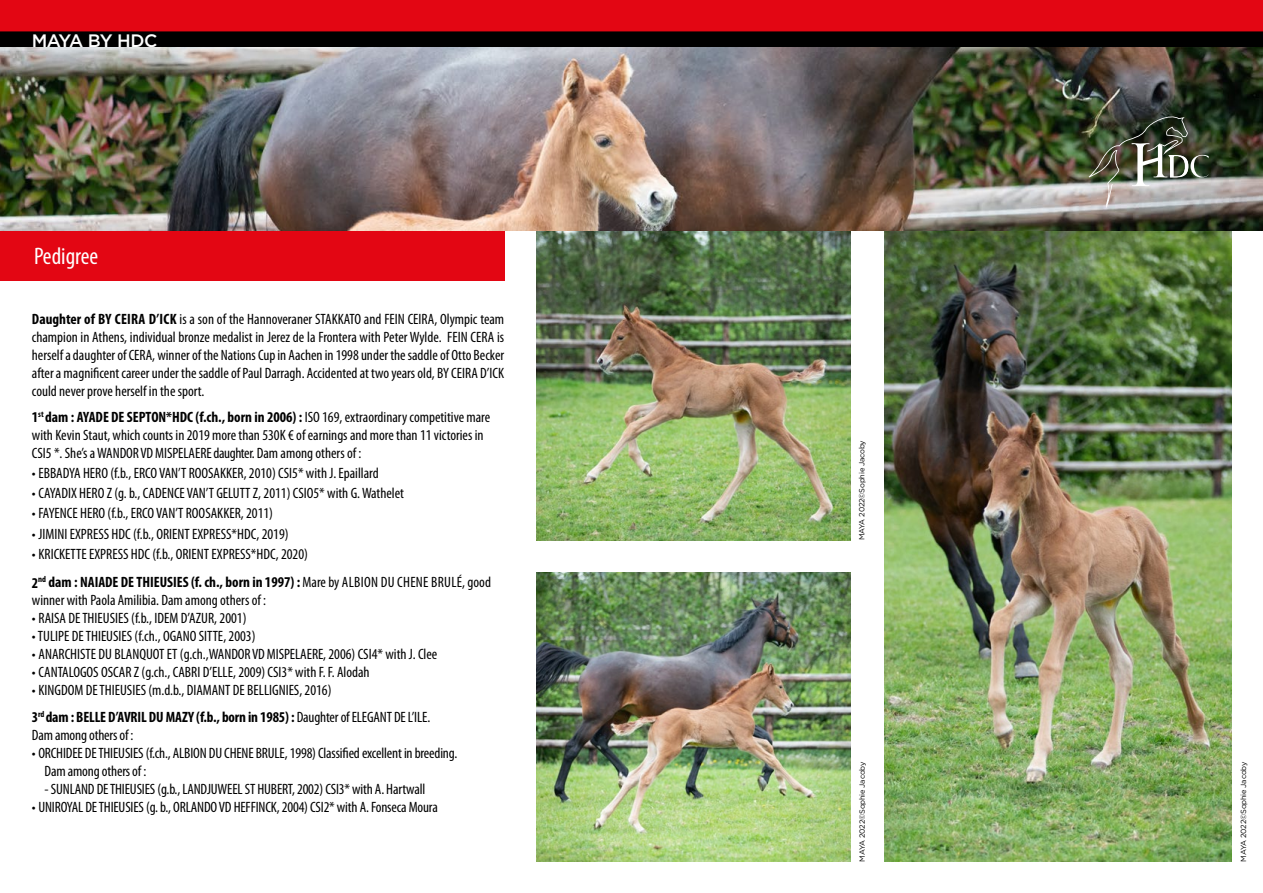
<style>
.page{position:relative;width:1263px;height:893px;background:#fff}
.page>*{position:absolute;margin:0;border:0;box-sizing:border-box;transform-origin:0 0}
.t1{font:condensed 24px "Myriad Pro";color:#fff}
.t2{font:500 18px "Gotham";letter-spacing:-.04em;color:#fff}
.t3{font:condensed 15px/18px "Myriad Pro";color:#000}
.t4{font:7.5px "Gotham";letter-spacing:-.025em;color:#000}
.s1{font-weight:700}
.s2{color:#020203}
</style>
<div class="page">
<div style="left:0;top:0;width:1263px;height:37px;background:#e30613"></div>
<div style="left:0;top:31px;width:1263px;height:17px;background:#000"></div>
<div style="left:0;top:230px;width:504px;height:50px;background:#e30613"></div>
<img style="left:536px;top:230px;width:315px;height:310px">
<img style="left:884px;top:230px;width:347px;height:631px">
<img style="left:0;top:48px;width:1263px;height:182px">
<img style="left:1089px;top:113px;width:120px;height:95px">
<img style="left:536px;top:572px;width:315px;height:289px">
<p class="t2" style="left:32px;top:29px;width:127px">MAYA BY HDC</p>
<h1 class="t1" style="left:34px;top:242px;width:66px">Pedigree</h1>
<p class="t3" style="left:32px;top:309px;width:474px;text-align:justify"><span class="s1">Daughter of BY CEIRA D’ICK</span> is a son of the Hannoveraner STAKKATO and FEIN CEIRA, Olympic team champion in Athens, individual bronze medalist in Jerez de la Frontera with Peter Wylde. FEIN CERA is herself a daughter of CERA, winner of the Nations Cup in Aachen in 1998 under the saddle of Otto Becker after a magnificent career under the saddle of Paul Darragh. Accidented at two years old, BY CEIRA D’ICK could never prove herself in the sport.</p>
<p class="t3" style="left:32px;top:408px;width:460px"><span class="s1">1</span><sup>st</sup> <span class="s1">dam : AYADE DE SEPTON*HDC (f.ch., born in 2006) :</span> ISO 169, extraordinary competitive mare with Kevin Staut, which counts in 2019 more than 530K € of earnings and more than 11 victories in<br>CSI5 *. She’s a <span class="s2">WANDOR VD MISPELAERE daughter.</span> Dam among others of :</p>
<p class="t3" style="left:32px;top:464px;width:348px">• EBBADYA HERO (f.b., ERCO VAN’T ROOSAKKER, 2010) CSI5* with J. Epaillard</p>
<p class="t3" style="left:32px;top:484px;width:374px">• CAYADIX HERO Z (g. b., CADENCE VAN’T GELUTT Z, 2011) CSIO5* with G. Wathelet</p>
<p class="t3" style="left:32px;top:504px;width:243px">• FAYENCE HERO (f.b., ERCO VAN’T ROOSAKKER, 2011)</p>
<p class="t3" style="left:32px;top:524px;width:258px">• JIMINI EXPRESS HDC (f.b., ORIENT EXPRESS*HDC, 2019)</p>
<p class="t3" style="left:32px;top:539px;width:461px;line-height:28.8px">• KRICKETTE EXPRESS HDC (f.b., ORIENT EXPRESS*HDC, 2020)<br><span class="s1">2</span><sup>nd</sup> <span class="s1">dam : NAIADE DE THIEUSIES (f. ch., born in 1997) :</span> Mare by ALBION DU CHENE BRULÉ, good</p>
<p class="t3" style="left:32px;top:591px;width:236px">winner with Paola Amilibia. Dam among others of :</p>
<p class="t3" style="left:32px;top:609px;width:216px">• RAISA DE THIEUSIES (f.b., IDEM D’AZUR, 2001)</p>
<p class="t3" style="left:32px;top:627px;width:225px">• TULIPE DE THIEUSIES (f.ch., OGANO SITTE, 2003)</p>
<p class="t3" style="left:32px;top:645px;width:407px">• ANARCHISTE DU BLANQUOT ET (g.ch.,<span class="s2">WANDOR VD MISPELAERE</span>, 2006) CSI4* with J. Clee</p>
<p class="t3" style="left:32px;top:663px;width:339px">• CANTALOGOS OSCAR Z (g.ch., CABRI D’ELLE, 2009) CSI3* with F. F. Alodah</p>
<p class="t3" style="left:32px;top:677px;width:400px;line-height:26.5px">• KINGDOM DE THIEUSIES (m.d.b., DIAMANT DE BELLIGNIES, 2016)<br><span class="s1">3</span><sup>rd</sup> <span class="s1">dam : BELLE D’AVRIL DU MAZY (f.b., born in 1985) :</span> Daughter of ELEGANT DE L’ILE.</p>
<p class="t3" style="left:32px;top:726px;width:103px">Dam among others of :</p>
<p class="t3" style="left:45px;top:744px;width:414px;text-indent:-13px">• ORCHIDEE DE THIEUSIES (f.ch., ALBION DU CHENE BRULE, 1998) Classified excellent in breeding.<br>Dam among others of :</p>
<p class="t3" style="left:45px;top:780px;width:382px">- SUNLAND DE THIEUSIES (g.b., LANDJUWEEL ST HUBERT, 2002) CSI3* with A. Hartwall</p>
<p class="t3" style="left:32px;top:798px;width:407px">• UNIROYAL DE THIEUSIES (g. b., ORLANDO VD HEFFINCK, 2004) CSI2* with A. Fonseca Moura</p>
<p class="t4" style="left:857px;top:540px;width:101px;rotate:-90deg">MAYA 2022©Sophie Jacoby</p>
<p class="t4" style="left:857px;top:861px;width:101px;rotate:-90deg">MAYA 2022©Sophie Jacoby</p>
<p class="t4" style="left:1239px;top:861px;width:101px;rotate:-90deg">MAYA 2022©Sophie Jacoby</p>
</div>
